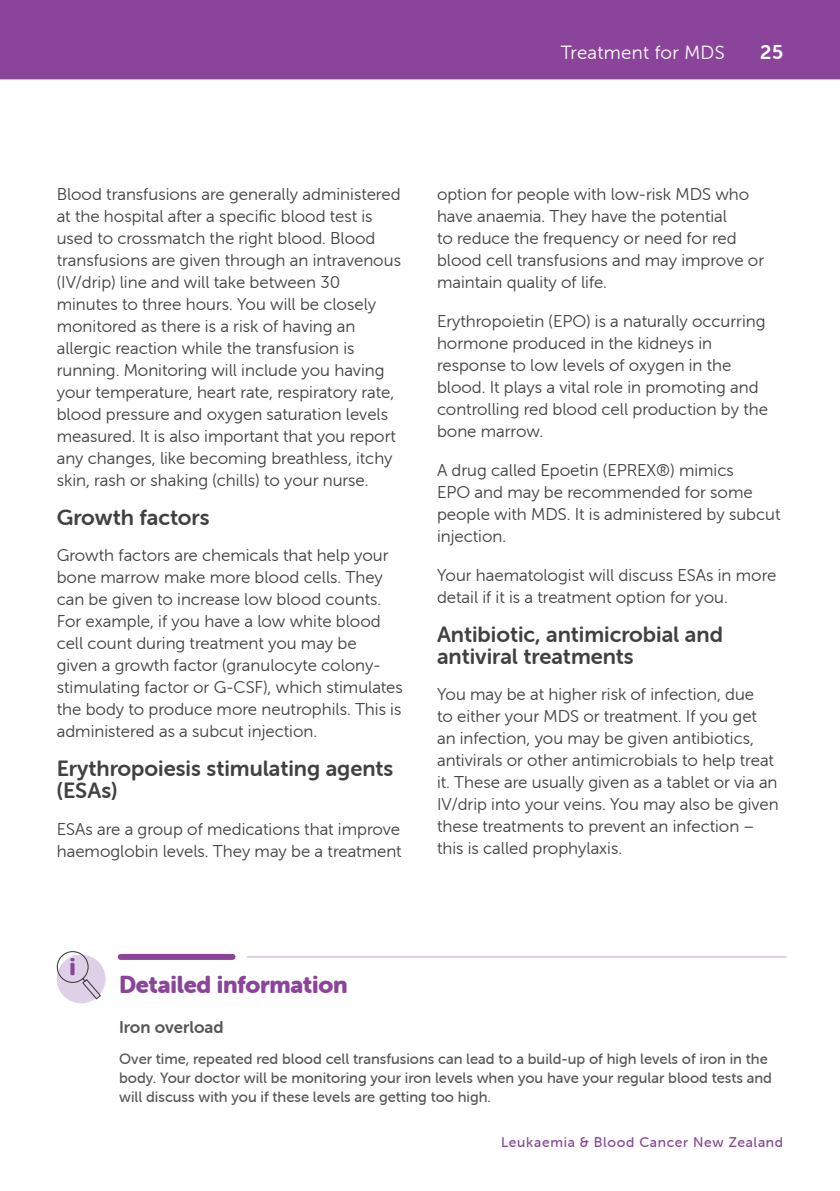
<style>
.page{position:relative;width:840px;height:1191px;background:#fff}
.page>*{position:absolute;margin:0;border:0;box-sizing:border-box;transform-origin:0 0}
.t1{font:24px "Museo Sans Rounded 900";letter-spacing:-.01em;color:#8a459b}
.t2{font:22px/22px "Museo Sans Rounded 700";color:#414042}
.t3{font:20px "Museo Sans Rounded 700";color:#fff}
.t4{font:19px "Museo Sans Rounded 300";letter-spacing:.02em;color:#fff}
.t5{font:17px/22px "Museo Sans Rounded 300";color:#414042}
.t6{font:17px "Museo Sans Rounded 700";color:#565659}
.t7{font:15px/19px "Museo Sans Rounded 500";color:#565659}
.t8{font:14px "Museo Sans Rounded 500";letter-spacing:.05em;color:#8a459b}
</style>
<div class="page">
<div style="left:0;top:0;width:839px;height:79px;background:#8a459b"></div>
<div style="left:121px;top:954px;width:111px;height:6px;background:#8a459b"></div>
<hr style="left:247px;top:956px;width:538px;height:2px;background:#ded0e7">
<div style="left:57px;top:954px;width:48px;height:49px;background:#ded0e7;border-radius:50%"></div>
<svg style="left:56px;top:951px;width:46px;height:49px"></svg>
<p class="t4" style="left:560px;top:42px;width:165px">Treatment for MDS</p>
<p class="t3" style="left:759px;top:41px;width:25px">25</p>
<p class="t5" style="left:57px;top:183px;width:345px">Blood transfusions are generally administered at the hospital after a specific blood test is used to crossmatch the right blood. Blood transfusions are given through an intravenous (IV/drip) line and will take between 30 minutes to three hours. You will be closely monitored as there is a risk of having an allergic reaction while the transfusion is running. Monitoring will include you having your temperature, heart rate, respiratory rate, blood pressure and oxygen saturation levels measured. It is also important that you report any changes, like becoming breathless, itchy skin, rash or shaking (chills) to your nurse.</p>
<p class="t2" style="left:57px;top:506px;width:154px">Growth factors</p>
<p class="t5" style="left:57px;top:544px;width:347px">Growth factors are chemicals that help your bone marrow make more blood cells. They can be given to increase low blood counts.<br>For example, if you have a low white blood cell count during treatment you may be<br>given a growth factor (granulocyte colony&shy;stimulating factor or G-CSF), which stimulates the body to produce more neutrophils. This is administered as a subcut injection.</p>
<p class="t2" style="left:57px;top:758px;width:338px">Erythropoiesis stimulating agents (ESAs)</p>
<p class="t5" style="left:57px;top:818px;width:346px">ESAs are a group of medications that improve haemoglobin levels. They may be a treatment</p>
<p class="t5" style="left:437px;top:183px;width:328px">option for people with low-risk MDS who have anaemia. They have the potential<br>to reduce the frequency or need for red blood cell transfusions and may improve or maintain quality of life.</p>
<p class="t5" style="left:437px;top:310px;width:332px">Erythropoietin (EPO) is a naturally occurring hormone produced in the kidneys in response to low levels of oxygen in the blood. It plays a vital role in promoting and controlling red blood cell production by the bone marrow.</p>
<p class="t5" style="left:437px;top:459px;width:345px">A drug called Epoetin (EPREX®) mimics<br>EPO and may be recommended for some people with MDS. It is administered by subcut injection.</p>
<p class="t5" style="left:437px;top:564px;width:340px">Your haematologist will discuss ESAs in more detail if it is a treatment option for you.</p>
<p class="t2" style="left:437px;top:623px;width:287px">Antibiotic, antimicrobial and antiviral treatments</p>
<p class="t5" style="left:437px;top:683px;width:343px">You may be at higher risk of infection, due<br>to either your MDS or treatment. If you get an infection, you may be given antibiotics, antivirals or other antimicrobials to help treat it. These are usually given as a tablet or via an IV/drip into your veins. You may also be given these treatments to prevent an infection – this is called prophylaxis.</p>
<h1 class="t1" style="left:119px;top:971px;width:230px">Detailed information</h1>
<p class="t6" style="left:119px;top:1018px;width:106px">Iron overload</p>
<p class="t7" style="left:119px;top:1049px;width:654px">Over time, repeated red blood cell transfusions can lead to a build-up of high levels of iron in the body. Your doctor will be monitoring your iron levels when you have your regular blood tests and will discuss with you if these levels are getting too high.</p>
<p class="t8" style="left:501px;top:1134px;width:283px">Leukaemia &amp; Blood Cancer New Zealand</p>
</div>
